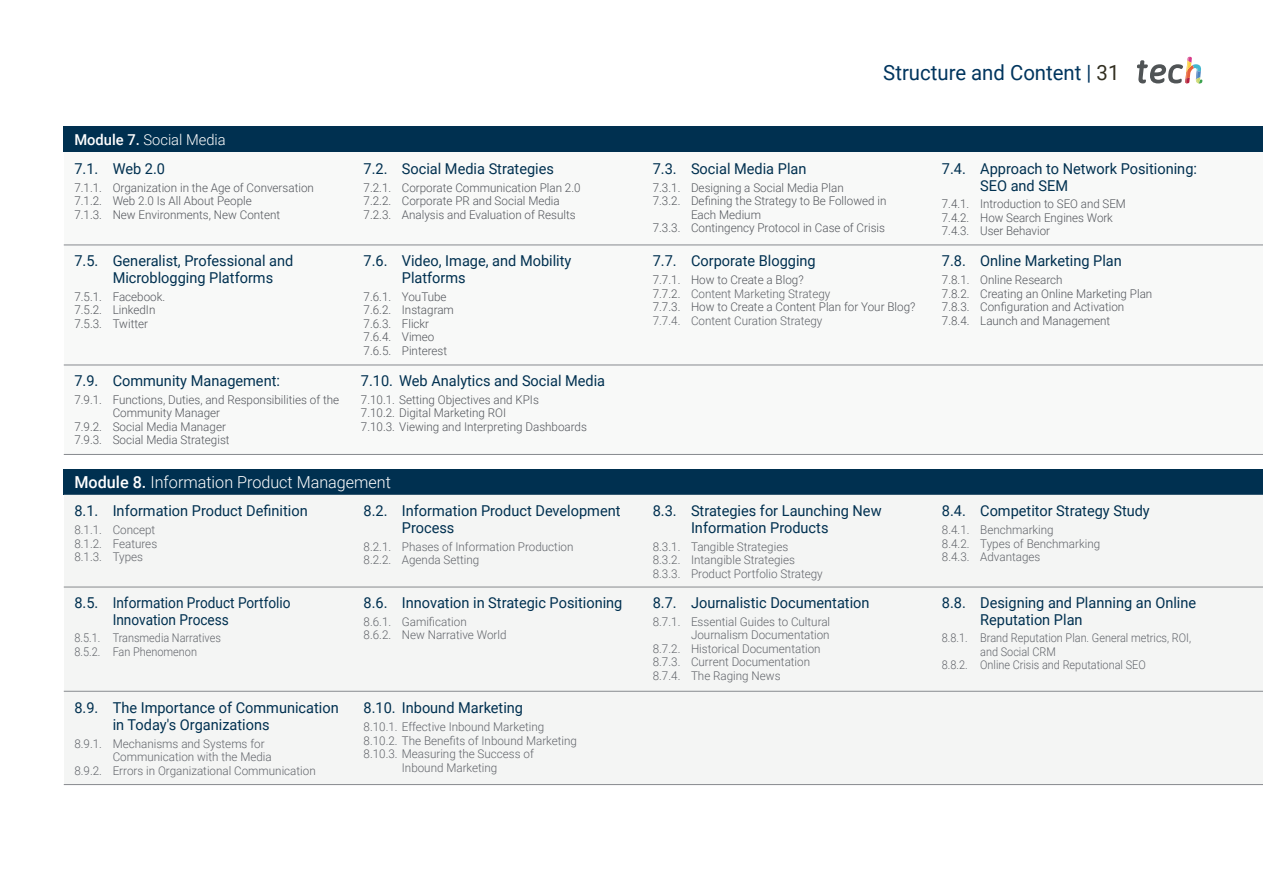
<style>
.page{position:relative;width:1263px;height:893px;background:#fff}
.page>*{position:absolute;margin:0;border:0;box-sizing:border-box;transform-origin:0 0}
.t1{font:21px "Roboto";color:#00355e}
.t2{font:300 16.5px "Roboto";color:#fff}
.t3{font:15px/16.5px "Roboto";color:#003050}
.t4{font:300 15px "Roboto";color:#fff}
.t5{font:300 12px/13.5px "Roboto";color:#52555b}
.t6{font:300 12px/13.5px "Roboto";color:#61646a}
.t7{font:300 12px/13.5px "Roboto";color:#61646a;scale:.91 1}
.t8{font:300 12px/13.5px "Roboto";color:#52555b;scale:.96 1}
.s1{font-weight:500}
.s2{color:#312e20}
.s3{color:#61646a}
</style>
<div class="page">
<svg style="left:1137px;top:57px;width:65px;height:27px"></svg>
<div style="left:64px;top:152px;width:1199px;height:302px;background:#f8f9f8"></div>
<div style="left:64px;top:127px;width:1199px;height:25px;background:#003050"></div>
<hr style="left:64px;top:245px;width:1199px;height:1px;background:#878a8e">
<hr style="left:64px;top:365px;width:1199px;height:1px;background:#878a8e">
<hr style="left:64px;top:454px;width:1199px;height:1px;background:#878a8e">
<div style="left:64px;top:469px;width:1199px;height:25px;background:#003050"></div>
<div style="left:64px;top:494px;width:1199px;height:291px;background:#f4f5f4"></div>
<hr style="left:64px;top:784px;width:1199px;height:1px;background:#878a8e">
<hr style="left:64px;top:587px;width:1199px;height:1px;background:#878a8e">
<hr style="left:64px;top:691px;width:1199px;height:1px;background:#878a8e">
<p class="t4" style="left:74px;top:130px;width:153px"><span class="s1">Module 7.</span> Social Media</p>
<p class="t3" style="left:74px;top:160px;width:92px">7.1. Web 2.0</p>
<p class="t5" style="left:74px;top:180px;width:241px">7.1.1. Organization in the Age of Conversation<br>7.1.2. Web 2.0 Is All About People<br>7.1.3. New Environments, New Content</p>
<p class="t3" style="left:113px;top:252px;width:182px;text-indent:-38px">7.5. Generalist, Professional and<br>Microblogging Platforms</p>
<p class="t5" style="left:74px;top:289px;width:92px">7.5.1. Facebook.<br>7.5.2. LinkedIn<br>7.5.3. Twitter</p>
<p class="t3" style="left:74px;top:372px;width:207px">7.9. Community Management:</p>
<p class="t5" style="left:74px;top:392px;width:266px">7.9.1. Functions, Duties, and Responsibilities of the</p>
<p class="t5" style="left:113px;top:406px;width:109px">Community Manager</p>
<p class="t5" style="left:74px;top:419px;width:153px">7.9.2. Social Media Manager</p>
<p class="t5" style="left:74px;top:433px;width:157px">7.9.3. Social Media Strategist</p>
<p class="t3" style="left:364px;top:160px;width:192px">7.2. Social Media Strategies</p>
<p class="t5" style="left:364px;top:180px;width:219px">7.2.1. Corporate Communication Plan 2.0<br>7.2.2. Corporate PR and Social Media<br>7.2.3. Analysis and Evaluation of Results</p>
<p class="t3" style="left:402px;top:252px;width:171px;text-indent:-38px">7.6. Video, Image, and Mobility<br>Platforms</p>
<p class="t5" style="left:364px;top:289px;width:92px">7.6.1. YouTube<br>7.6.2. Instagram<br>7.6.3. Flickr<br>7.6.4. Vimeo<br>7.6.5. Pinterest</p>
<p class="t3" style="left:361px;top:372px;width:246px">7.10. Web Analytics and Social Media</p>
<p class="t5" style="left:361px;top:392px;width:228px">7.10.1. Setting Objectives and KPIs<br>7.10.2. Digital Marketing ROI<br>7.10.3. Viewing and Interpreting Dashboards</p>
<h2 class="t2" style="left:74px;top:471px;width:318px"><span class="s1">Module 8.</span> Information Product Management</h2>
<p class="t3" style="left:74px;top:502px;width:235px">8.1. Information Product Definition</p>
<p class="t6" style="left:74px;top:523px;width:84px">8.1.1. Concept<br>8.1.2. Features<br>8.1.3. Types</p>
<p class="t3" style="left:113px;top:594px;width:179px;text-indent:-38px">8.5. Information Product Portfolio<br>Innovation Process</p>
<p class="t7" style="left:74px;top:631px;width:162px">8.5.1. Transmedia Narratives<br>8.5.2. Fan Phenomenon</p>
<p class="t3" style="left:113px;top:699px;width:228px;text-indent:-38px">8.9. The Importance of Communication in Today's Organizations</p>
<p class="t6" style="left:74px;top:736px;width:192px">8.9.1. Mechanisms and Systems for</p>
<p class="t6" style="left:113px;top:750px;width:161px">Communication with the Media</p>
<p class="t6" style="left:74px;top:763px;width:243px">8.9.2. Errors in Organizational Communication</p>
<p class="t3" style="left:402px;top:502px;width:220px;text-indent:-38px">8.2. Information Product Development<br>Process</p>
<p class="t6" style="left:364px;top:539px;width:211px">8.2.1. Phases of Information Production<br>8.2.2. Agenda Setting</p>
<p class="t3" style="left:364px;top:594px;width:260px">8.6. Innovation in Strategic Positioning</p>
<p class="t6" style="left:364px;top:614px;width:144px">8.6.1. Gamification<br>8.6.2. New Narrative World</p>
<p class="t3" style="left:364px;top:699px;width:161px">8.10. Inbound Marketing</p>
<p class="t6" style="left:364px;top:720px;width:182px">8.10.1. Effective Inbound Marketing</p>
<p class="t6" style="left:364px;top:733px;width:215px">8.10.2. The Benefits of Inbound Marketing</p>
<p class="t6" style="left:364px;top:747px;width:172px">8.10.3. Measuring the Success of</p>
<p class="t6" style="left:402px;top:760px;width:97px">Inbound Marketing</p>
<h1 class="t1" style="left:883px;top:57px;width:238px">Structure and Content | <span class="s2">31</span></h1>
<p class="t3" style="left:653px;top:160px;width:155px">7.3. Social Media Plan</p>
<p class="t5" style="left:653px;top:180px;width:192px">7.3.1. Designing a Social Media Plan</p>
<p class="t5" style="left:653px;top:194px;width:235px">7.3.2. Defining the Strategy to Be Followed in</p>
<p class="t5" style="left:691px;top:207px;width:71px">Each Medium</p>
<p class="t5" style="left:653px;top:221px;width:234px">7.3.3. Contingency Protocol in Case of Crisis</p>
<p class="t3" style="left:653px;top:252px;width:164px">7.7. Corporate Blogging</p>
<p class="t5" style="left:653px;top:273px;width:264px">7.7.1. How to Create a Blog?<br>7.7.2. <span class="s3">Content Marketing Strategy<br></span>7.7.3. How to Create a Content Plan for Your Blog?</p>
<p class="t6" style="left:653px;top:313px;width:171px">7.7.4. Content Curation Strategy</p>
<p class="t3" style="left:980px;top:160px;width:218px;text-indent:-38px">7.4. Approach to Network Positioning:<br>SEO and SEM</p>
<p class="t8" style="left:942px;top:197px;width:193px">7.4.1. Introduction to SEO and SEM<br>7.4.2. How Search Engines Work<br>7.4.3. User Behavior</p>
<p class="t3" style="left:942px;top:252px;width:181px">7.8. Online Marketing Plan</p>
<p class="t5" style="left:942px;top:273px;width:212px">7.8.1. Online Research<br>7.8.2. Creating an Online Marketing Plan 7.8.3. Configuration and Activation 7.8.4. Launch and Management</p>
<p class="t3" style="left:691px;top:502px;width:192px;text-indent:-38px">8.3. Strategies for Launching New<br>Information Products</p>
<p class="t6" style="left:653px;top:539px;width:171px">8.3.1. Tangible Strategies<br>8.3.2. Intangible Strategies<br>8.3.3. Product Portfolio Strategy</p>
<p class="t3" style="left:653px;top:594px;width:218px">8.7. Journalistic Documentation</p>
<p class="t6" style="left:653px;top:614px;width:179px">8.7.1. Essential Guides to Cultural</p>
<p class="t6" style="left:691px;top:628px;width:140px">Journalism Documentation</p>
<p class="t6" style="left:653px;top:641px;width:169px">8.7.2. Historical Documentation</p>
<p class="t6" style="left:653px;top:655px;width:159px">8.7.3. Current Documentation</p>
<p class="t6" style="left:653px;top:668px;width:129px">8.7.4. The Raging News</p>
<p class="t3" style="left:942px;top:502px;width:209px">8.4. Competitor Strategy Study</p>
<p class="t6" style="left:942px;top:523px;width:160px">8.4.1. Benchmarking<br>8.4.2. Types of Benchmarking<br>8.4.3. Advantages</p>
<p class="t3" style="left:980px;top:594px;width:218px;text-indent:-38px">8.8. Designing and Planning an Online<br>Reputation Plan</p>
<p class="t7" style="left:942px;top:631px;width:275px">8.8.1. Brand Reputation Plan. General metrics, ROI,</p>
<p class="t7" style="left:980px;top:644px;width:85px">and Social CRM</p>
<p class="t7" style="left:942px;top:658px;width:225px">8.8.2. Online Crisis and Reputational SEO</p>
</div>
